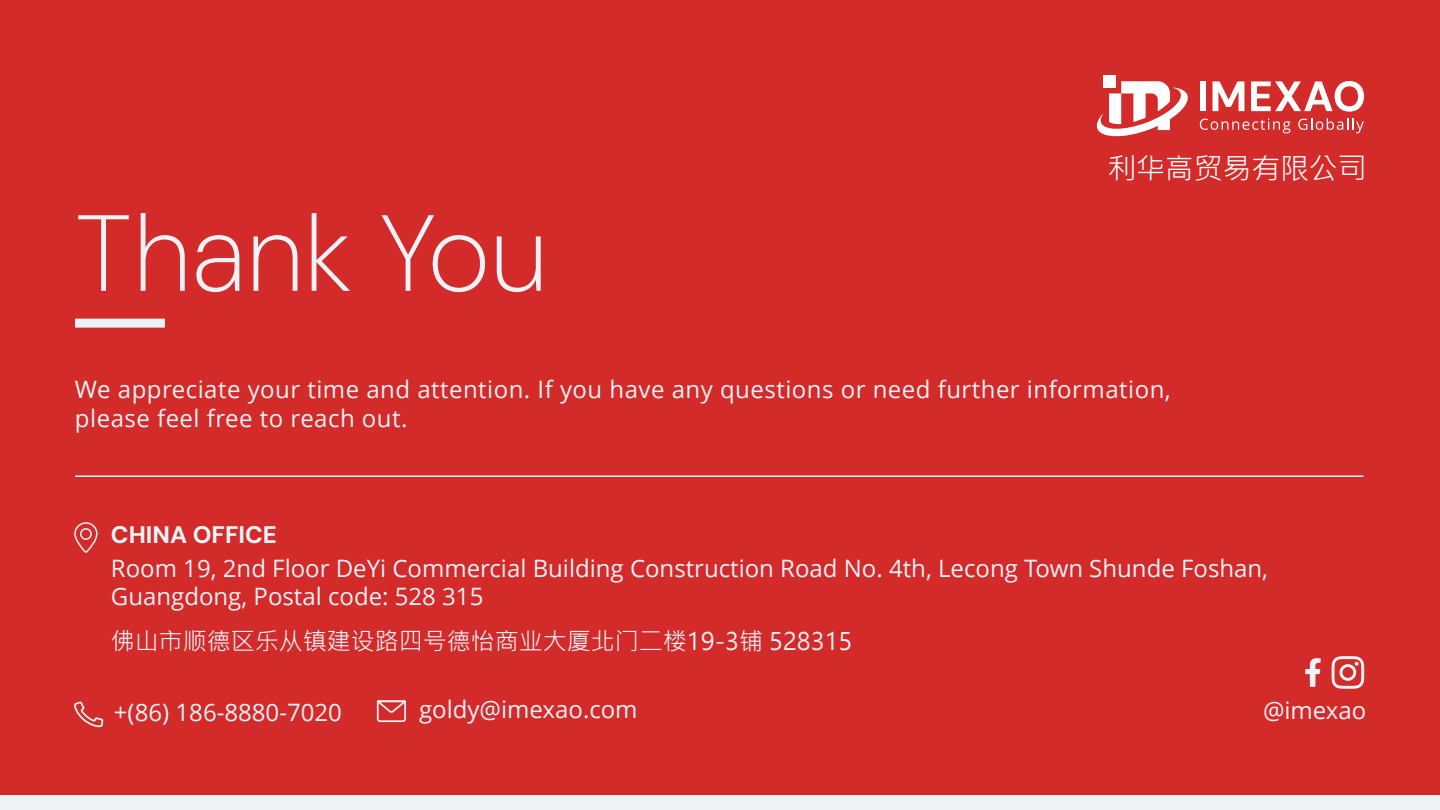
<style>
.page{position:relative;width:1440px;height:810px;background:#d32a2a}
.page>*{position:absolute;margin:0;border:0;box-sizing:border-box;transform-origin:0 0}
.t1{font:200 108px "DM Sans";color:#edf2f7}
.t2{font:28.8px "Microsoft Jheng Hei UI Regular";color:#fff}
.t3{font:24px/28.8px "Open Sans";color:#edf2f7}
.t4{font:24px/28.8px "Open Sans";letter-spacing:.02em;color:#edf2f7}
.t5{font:24px "Microsoft Jheng Hei UI Regular";color:#edf2f7}
.t6{font:800 24px "DM Sans";color:#edf2f7}
</style>
<div class="page">
<div style="left:0;top:795px;width:1440px;height:15px;background:#edf2f7"></div>
<div style="left:75px;top:319px;width:90px;height:9px;background:#edf2f7"></div>
<hr style="left:75px;top:476px;width:1289px;height:1px;background:#edf2f7">
<svg style="left:74px;top:522px;width:24px;height:31px"></svg>
<div style="left:80px;top:528px;width:12px;height:12px;border:2px solid #edf2f7;border-radius:50%"></div>
<svg style="left:74px;top:702px;width:30px;height:26px"></svg>
<svg style="left:376px;top:700px;width:30px;height:23px"></svg>
<hr style="left:378px;top:700px;width:27px;height:2px;background:#edf2f7">
<div style="left:1200px;top:81px;width:6px;height:30px;background:#fff"></div>
<svg style="left:1213px;top:81px;width:31px;height:30px"></svg>
<svg style="left:1251px;top:81px;width:113px;height:31px"></svg>
<svg style="left:1200px;top:118px;width:91px;height:15px"></svg>
<svg style="left:1298px;top:118px;width:66px;height:15px"></svg>
<div style="left:1103px;top:75px;width:12px;height:13px;background:#fff"></div>
<svg style="left:1096px;top:81px;width:92px;height:56px"></svg>
<svg style="left:1332px;top:656px;width:32px;height:33px"></svg>
<svg style="left:1305px;top:658px;width:16px;height:29px"></svg>
<h1 class="t1" style="left:75px;top:187px;width:475px">Thank You</h1>
<p class="t2" style="left:1107px;top:151px;width:261px">利华高贸易有限公司</p>
<p class="t4" style="left:75px;top:375px;width:1097px">We appreciate your time and attention. If you have any questions or need further information, please feel free to reach out.</p>
<p class="t6" style="left:111px;top:520px;width:167px">CHINA OFFICE</p>
<p class="t3" style="left:111px;top:553px;width:1159px">Room 19, 2nd Floor DeYi Commercial Building Construction Road No. 4th, Lecong Town Shunde Foshan,<br>Guangdong, Postal code: 528 315</p>
<p class="t5" style="left:111px;top:626px;width:743px">佛山市顺德区乐从镇建设路四号德怡商业大厦北门二楼19-3铺 528315</p>
<p class="t3" style="left:114px;top:697px;width:230px">+(86) 186-8880-7020</p>
<p class="t3" style="left:419px;top:694px;width:220px">goldy@imexao.com</p>
<p class="t3" style="left:1263px;top:695px;width:105px">@imexao</p>
</div>
